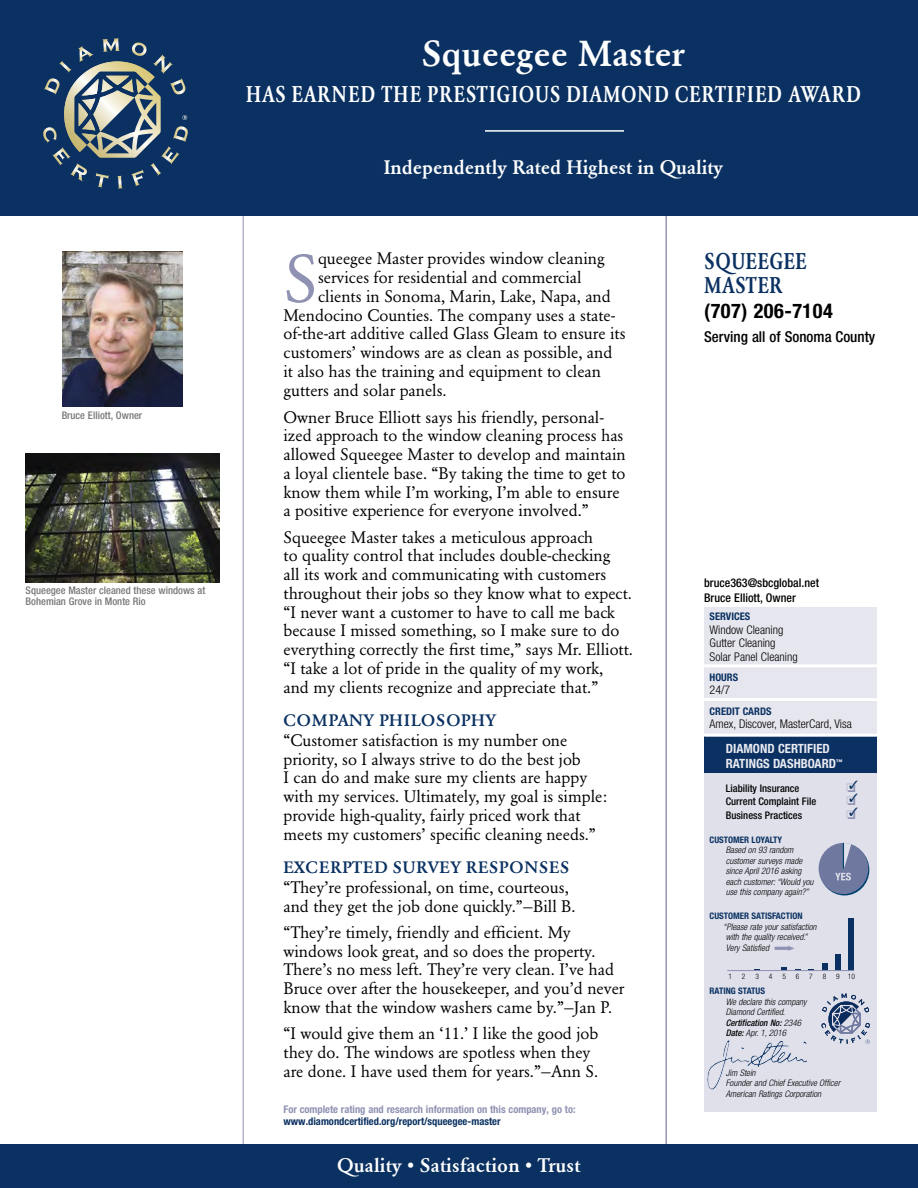
<style>
.page{position:relative;width:918px;height:1188px;background:#fff}
.page>*{position:absolute;margin:0;border:0;box-sizing:border-box;transform-origin:0 0}
._2__first_paragraph{font:66.3px "Garamond BE";color:#9092b3}
._1_Company_Title_Hea{font:500 36px "Garamond BE";color:#fff}
.t1{font:500 condensed 22.5px "Garamond BE";letter-spacing:.035em;color:#fff}
._1__company{font:500 condensed 22.5px/24px "Garamond BE";letter-spacing:.02em;color:#0a3161}
._1__phone{font:700 condensed 20.25px "Helvetica Neue";letter-spacing:.025em;color:#000}
.t2{font:500 19.5px "Garamond BE";color:#fff}
._2__body_copy{font:16.5px/18.8px "Garamond BE";color:#000}
._2__first_paragraph-2{font:16.5px "Garamond BE";color:#000}
._2__body_subhead{font:500 16.5px "Garamond BE";letter-spacing:.05em;color:#0a3161}
._2__body_subhead-2{font:500 16.5px "Garamond BE";letter-spacing:.03em;color:#0a3161}
._1__serving{font:500 condensed 15px "Helvetica Neue";color:#000}
.dashboard_head{font:700 condensed 12.75px/15px "Helvetica Neue";color:#e9eaf1}
._1__services_info{font:300 condensed 12px/13.5px "Helvetica Neue";color:#000}
._1__URL_etc{font:500 condensed 12px/15px "Helvetica Neue";color:#000}
.t3{font:500 condensed 10.5px/10.5px "Helvetica Neue";color:#757678}
.t4{font:700 condensed 10.5px "Helvetica Neue";color:#9092b3}
.t5{font:500 condensed 10.5px "Helvetica Neue";color:#000}
._2__Footer_line_2{font:700 condensed 10.5px "Helvetica Neue";color:#0a3161}
._1__SERVICES_subhead{font:700 condensed 10.5px "Helvetica Neue";color:#0a3161}
.dashboard_blurb{font:italic 300 condensed 9px/10.5px "Helvetica Neue";color:#000}
.dashboard_subhead{font:700 condensed 9px "Helvetica Neue";color:#0a3161}
._2__Rating_Status_Da{font:italic 300 condensed 9px "Helvetica Neue";color:#000}
.t6{font:300 condensed 7.5px "Helvetica Neue";color:#000}
.s1{font-weight:500}
</style>
<div class="page">
<div style="left:704px;top:733px;width:173px;height:379px;background:#dfe0ea"></div>
<hr style="left:243px;top:207px;width:1px;height:938px;background:#9092b3">
<hr style="left:666px;top:207px;width:1px;height:938px;background:#9092b3">
<div style="left:0;top:0;width:918px;height:216px;background:#0a3161"></div>
<hr style="left:485px;top:130px;width:139px;height:2px;background:#fff">
<div style="left:0;top:1145px;width:918px;height:43px;background:#0a3161"></div>
<div style="left:704px;top:608px;width:173px;height:137px;background:#e6e6ee"></div>
<hr style="left:704px;top:664px;width:173px;height:3px;background:#fff">
<hr style="left:704px;top:698px;width:173px;height:3px;background:#fff">
<div style="left:704px;top:737px;width:173px;height:36px;background:#0a3161"></div>
<hr style="left:704px;top:734px;width:173px;height:3px;background:#fff">
<svg style="left:820px;top:844px;width:49px;height:51px"></svg>
<div style="left:819px;top:843px;width:49px;height:51px;background:#6f79a0;border-radius:50%"></div>
<svg style="left:835px;top:843px;width:17px;height:37px"></svg>
<svg style="left:822px;top:994px;width:48px;height:50px"></svg>
<div style="left:849px;top:918px;width:5px;height:53px;background:#0a3161"></div>
<svg style="left:782px;top:967px;width:5px;height:3px"></svg>
<div style="left:835px;top:954px;width:6px;height:17px;background:#0a3161"></div>
<div style="left:822px;top:963px;width:6px;height:8px;background:#0a3161"></div>
<hr style="left:727px;top:970px;width:127px;height:1px;background:#9092b3">
<svg style="left:707px;top:1040px;width:100px;height:50px"></svg>
<svg style="left:43px;top:38px;width:145px;height:151px"></svg>
<img style="left:62px;top:252px;width:121px;height:155px">
<img style="left:26px;top:454px;width:193px;height:128px">
<p class="t3" style="left:62px;top:410px;width:82px">Bruce Elliott, Owner</p>
<p class="t3" style="left:26px;top:585px;width:181px">Squeegee Master cleaned these windows at<br>Bohemian Grove in Monte Rio</p>
<p class="_1_Company_Title_Hea" style="left:422px;top:33px;width:265px">Squeegee Master</p>
<p class="t1" style="left:246px;top:81px;width:616px">HAS EARNED THE PRESTIGIOUS DIAMOND CERTIFIED AWARD</p>
<p class="t2" style="left:384px;top:156px;width:341px">Independently Rated Highest in Quality</p>
<p class="_2__first_paragraph" style="left:284px;top:240px;width:36px">S</p>
<p class="_2__first_paragraph-2" style="left:318px;top:249px;width:288px">queegee Master provides window cleaning</p>
<p class="_2__first_paragraph-2" style="left:318px;top:268px;width:265px">services for residential and commercial</p>
<p class="_2__first_paragraph-2" style="left:318px;top:287px;width:294px">clients in Sonoma, Marin, Lake, Napa, and</p>
<p class="_2__first_paragraph-2" style="left:284px;top:305px;width:333px">Mendocino Counties. The company uses a state-</p>
<p class="_2__first_paragraph-2" style="left:284px;top:324px;width:344px">of-the-art additive called Glass Gleam to ensure its</p>
<p class="_2__first_paragraph-2" style="left:284px;top:343px;width:330px">customers’ windows are as clean as possible, and</p>
<p class="_2__first_paragraph-2" style="left:284px;top:362px;width:319px">it also has the training and equipment to clean</p>
<p class="_2__first_paragraph-2" style="left:284px;top:380px;width:165px">gutters and solar panels.</p>
<p class="_2__body_copy" style="left:284px;top:408px;width:344px">Owner Bruce Elliott says his friendly, personal&shy;ized approach to the window cleaning process has allowed Squeegee Master to develop and maintain a loyal clientele base. “By taking the time to get to know them while I’m working, I’m able to ensure a positive experience for everyone involved.”</p>
<p class="_2__body_copy" style="left:284px;top:528px;width:351px">Squeegee Master takes a meticulous approach<br>to quality control that includes double-checking<br>all its work and communicating with customers throughout their jobs so they know what to expect. “I never want a customer to have to call me back because I missed something, so I make sure to do everything correctly the first time,” says Mr. Elliott. “I take a lot of pride in the quality of my work,<br>and my clients recognize and appreciate that.”</p>
<p class="_2__body_subhead-2" style="left:284px;top:710px;width:214px">COMPANY PHILOSOPHY</p>
<p class="_2__body_copy" style="left:284px;top:731px;width:325px">“Customer satisfaction is my number one priority, so I always strive to do the best job<br>I can do and make sure my clients are happy with my services. Ultimately, my goal is simple: provide high-quality, fairly priced work that meets my customers’ specific cleaning needs.”</p>
<p class="_2__body_subhead" style="left:284px;top:857px;width:288px">EXCERPTED SURVEY RESPONSES</p>
<p class="_2__body_copy" style="left:284px;top:878px;width:294px">“They’re professional, on time, courteous, and they get the job done quickly.”—Bill B.</p>
<p class="_2__body_copy" style="left:284px;top:923px;width:342px">“They’re timely, friendly and efficient. My windows look great, and so does the property.<br>There’s no mess left. They’re very clean. I’ve had Bruce over after the housekeeper, and you’d never know that the window washers came by.”—Jan P.</p>
<p class="_2__body_copy" style="left:284px;top:1024px;width:316px">“I would give them an ‘11.’ I like the good job they do. The windows are spotless when they are done. I have used them for years.”—Ann S.</p>
<p class="t4" style="left:284px;top:1102px;width:294px">For complete rating and research information on this company, go to:</p>
<p class="_2__Footer_line_2" style="left:284px;top:1115px;width:219px">www.diamondcertified.org/report/squeegee-master</p>
<p class="t2" style="left:337px;top:1154px;width:245px">Quality • Satisfaction • Trust</p>
<p class="_1__company" style="left:704px;top:249px;width:104px">SQUEEGEE<br>MASTER</p>
<p class="_1__phone" style="left:704px;top:299px;width:130px">(707) 206-7104</p>
<p class="_1__serving" style="left:704px;top:328px;width:173px">Serving all of Sonoma County</p>
<p class="_1__URL_etc" style="left:704px;top:575px;width:116px">bruce363@sbcglobal.net<br>Bruce Elliott, Owner</p>
<p class="_1__SERVICES_subhead" style="left:710px;top:610px;width:42px">SERVICES</p>
<p class="_1__services_info" style="left:710px;top:623px;width:90px">Window Cleaning<br>Gutter Cleaning<br>Solar Panel Cleaning</p>
<p class="_1__SERVICES_subhead" style="left:710px;top:671px;width:30px">HOURS</p>
<p class="_1__services_info" style="left:710px;top:683px;width:22px">24/7</p>
<p class="_1__SERVICES_subhead" style="left:710px;top:705px;width:63px">CREDIT CARDS</p>
<p class="_1__services_info" style="left:710px;top:717px;width:144px">Amex, Discover, MasterCard, Visa</p>
<p class="dashboard_head" style="left:726px;top:741px;width:118px">DIAMOND CERTIFIED<br>RATINGS DASHBOARD<sup>™</sup></p>
<p class="t5" style="left:726px;top:782px;width:75px">Liability Insurance</p>
<p class="t5" style="left:726px;top:795px;width:92px">Current Complaint File</p>
<p class="t5" style="left:726px;top:809px;width:78px">Business Practices</p>
<p class="dashboard_subhead" style="left:710px;top:834px;width:74px">CUSTOMER LOYALTY</p>
<p class="dashboard_blurb" style="left:726px;top:845px;width:89px">Based on 93 random customer surveys made since April 2016 asking each customer: “Would you use this company again?”</p>
<p class="dashboard_subhead" style="left:710px;top:911px;width:95px">CUSTOMER SATISFACTION</p>
<p class="dashboard_blurb" style="left:723px;top:921px;width:95px">“Please rate your satisfaction with the quality received.”</p>
<p class="dashboard_blurb" style="left:726px;top:942px;width:45px">Very Satisfied</p>
<p class="dashboard_subhead" style="left:710px;top:986px;width:57px">RATING STATUS</p>
<p class="dashboard_blurb" style="left:726px;top:996px;width:82px">We declare this company<br>Diamond Certified.<br><span class="s1">Certification No:</span> 2346</p>
<p class="_2__Rating_Status_Da" style="left:726px;top:1028px;width:62px"><span class="s1">Date:</span> Apr. 1, 2016</p>
<p class="dashboard_blurb" style="left:726px;top:1067px;width:116px">Jim Stein<br>Founder and Chief Executive Officer<br>American Ratings Corporation</p>
<p class="t6" style="left:728px;top:972px;width:5px">1</p>
<p class="t6" style="left:742px;top:972px;width:5px">2</p>
<p class="t6" style="left:755px;top:972px;width:5px">3</p>
<p class="t6" style="left:769px;top:972px;width:5px">4</p>
<p class="t6" style="left:782px;top:972px;width:5px">5</p>
<p class="t6" style="left:796px;top:972px;width:5px">6</p>
<p class="t6" style="left:809px;top:972px;width:5px">7</p>
<p class="t6" style="left:823px;top:972px;width:5px">8</p>
<p class="t6" style="left:836px;top:972px;width:20px">9 10</p>
</div>
